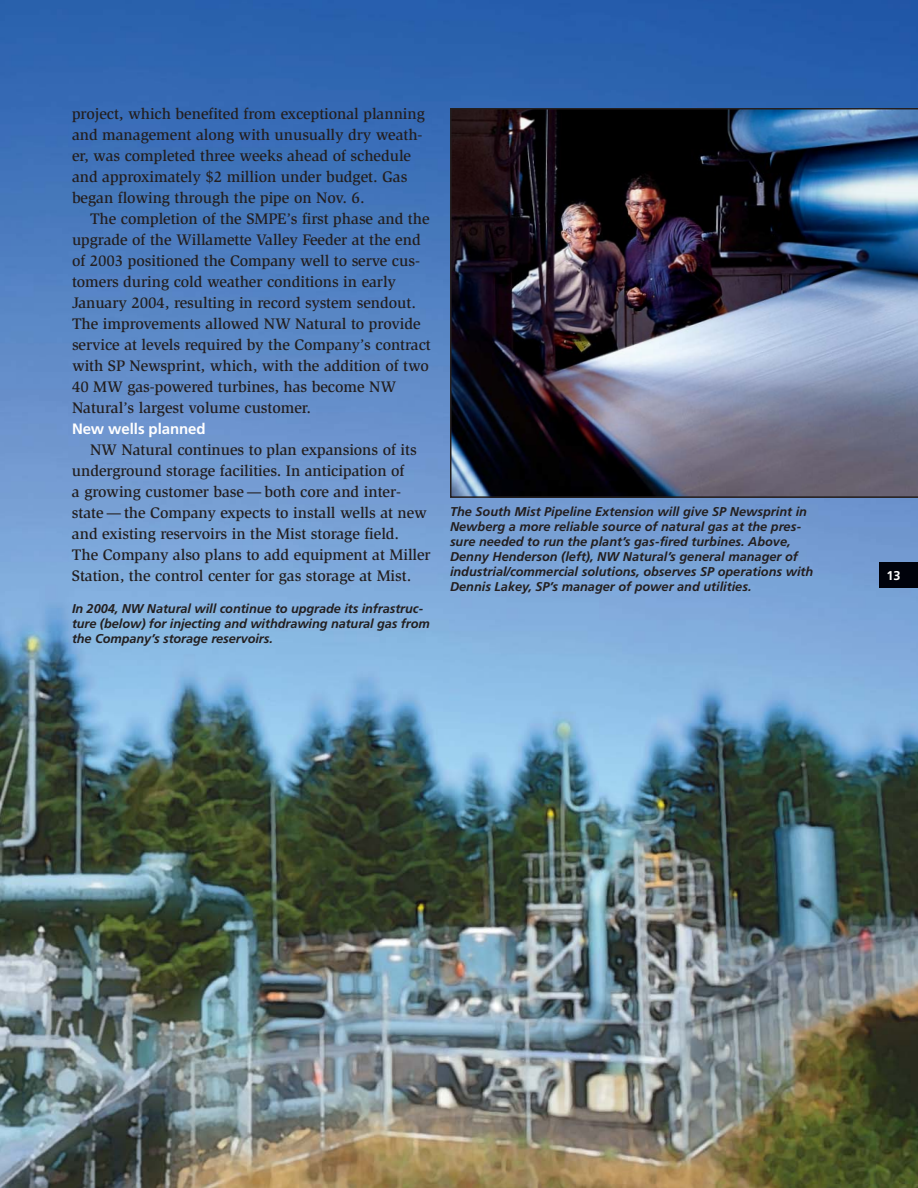
<style>
.page{position:relative;width:918px;height:1188px;background:#fff}
.page>*{position:absolute;margin:0;border:0;box-sizing:border-box;transform-origin:0 0}
.t1{font:500 15.75px/21px "Slimbach";letter-spacing:-.005em;color:#231f20}
.t2{font:700 15px "Frutiger";letter-spacing:-.005em;color:#fff}
.t3{font:italic 700 12.75px/15px "Frutiger";color:#231f20}
.t4{font:700 12.75px "Frutiger";color:#fff}
</style>
<div class="page">
<img style="left:0;top:0;width:918px;height:1188px">
<img style="left:450px;top:108px;width:468px;height:390px">
<div style="left:879px;top:562px;width:39px;height:26px;background:#00020b"></div>
<p class="t1" style="left:72px;top:105px;width:354px">project, which benefited from exceptional planning and management along with unusually dry weath&shy;er, was completed three weeks ahead of schedule and approximately $2 million under budget. Gas began flowing through the pipe on Nov. 6.</p>
<p class="t1" style="left:72px;top:210px;width:360px;text-indent:18px">The completion of the SMPE’s first phase and the upgrade of the Willamette Valley Feeder at the end of 2003 positioned the Company well to serve cus&shy;tomers during cold weather conditions in early January 2004, resulting in record system sendout.<br>The improvements allowed NW Natural to provide service at levels required by the Company’s contract with SP Newsprint, which, with the addition of two 40 MW gas-powered turbines, has become NW Natural’s largest volume customer.</p>
<p class="t2" style="left:72px;top:423px;width:135px">New wells planned</p>
<p class="t1" style="left:72px;top:441px;width:360px;text-indent:18px">NW Natural continues to plan expansions of its underground storage facilities. In anticipation of<br>a growing customer base — both core and inter&shy;state — the Company expects to install wells at new and existing reservoirs in the Mist storage field.<br>The Company also plans to add equipment at Miller Station, the control center for gas storage at Mist.</p>
<p class="t3" style="left:72px;top:602px;width:359px">In 2004, NW Natural will continue to upgrade its infrastruc&shy;ture (below) for injecting and withdrawing natural gas from the Company’s storage reservoirs.</p>
<p class="t3" style="left:450px;top:505px;width:365px">The South Mist Pipeline Extension will give SP Newsprint in Newberg a more reliable source of natural gas at the pres&shy;sure needed to run the plant’s gas-fired turbines. Above, Denny Henderson (left), NW Natural’s general manager of industrial/commercial solutions, observes SP operations with Dennis Lakey, SP’s manager of power and utilities.</p>
<p class="t4" style="left:886px;top:570px;width:16px">13</p>
</div>
